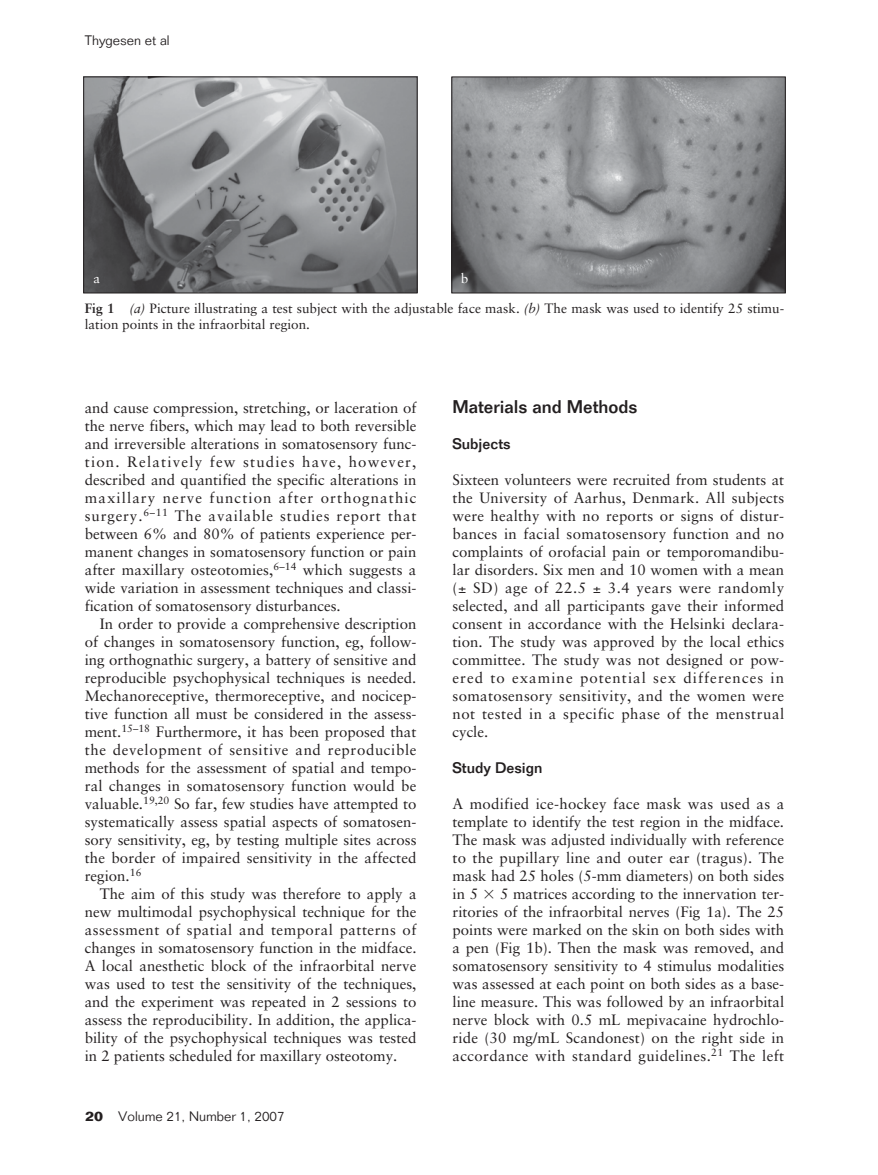
<style>
.page{position:relative;width:878px;height:1175px;background:#fff}
.page>*{position:absolute;margin:0;border:0;box-sizing:border-box;transform-origin:0 0}
.t1{font:500 18px "Folio";color:#231f20}
.t2{font:15px/18px "Sabon";letter-spacing:.01em;color:#231f20;text-align:justify}
.t3{font:500 15px "Folio";color:#231f20}
.t4{font:13.5px/16.5px "Sabon";color:#231f20}
.t5{font:300 13.5px "Folio";color:#231f20}
.t6{font:13.5px "Sabon";color:#fff}
.s1{font-weight:700}
.s2{font-style:italic}
</style>
<div class="page">
<svg style="left:83px;top:76px;width:703px;height:218px;background:#8e9092"></svg>
<p class="t5" style="left:85px;top:35px;width:86px">Thygesen et al</p>
<p class="t6" style="left:93px;top:273px;width:8px">a</p>
<p class="t6" style="left:461px;top:273px;width:9px">b</p>
<p class="t4" style="left:85px;top:301px;width:701px"><span class="s1">Fig 1</span> <span class="s2">(a)</span> Picture illustrating a test subject with the adjustable face mask. <span class="s2">(b)</span> The mask was used to identify 25 stimu&shy;lation points in the infraorbital region.</p>
<p class="t2" style="left:85px;top:400px;width:333px">and cause compression, stretching, or laceration of the nerve fibers, which may lead to both reversible and irreversible alterations in somatosensory func&shy;tion. Relatively few studies have, however, described and quantified the specific alterations in maxillary nerve function after orthognathic surgery.<sup>6–11</sup> The available studies report that between 6% and 80% of patients experience per&shy;manent changes in somatosensory function or pain after maxillary osteotomies,<sup>6–14</sup> which suggests a wide variation in assessment techniques and classi&shy;fication of somatosensory disturbances.</p>
<p class="t2" style="left:85px;top:616px;width:333px;text-indent:15px">In order to provide a comprehensive description of changes in somatosensory function, eg, follow&shy;ing orthognathic surgery, a battery of sensitive and reproducible psychophysical techniques is needed.<br>Mechanoreceptive, thermoreceptive, and nocicep&shy;tive function all must be considered in the assess&shy;ment.<sup>15–18</sup> Furthermore, it has been proposed that the development of sensitive and reproducible methods for the assessment of spatial and tempo&shy;ral changes in somatosensory function would be valuable.<sup>19,20</sup> So far, few studies have attempted to systematically assess spatial aspects of somatosen&shy;sory sensitivity, eg, by testing multiple sites across the border of impaired sensitivity in the affected region.<sup>16</sup></p>
<p class="t2" style="left:85px;top:886px;width:333px;text-indent:15px">The aim of this study was therefore to apply a new multimodal psychophysical technique for the assessment of spatial and temporal patterns of changes in somatosensory function in the midface.<br>A local anesthetic block of the infraorbital nerve was used to test the sensitivity of the techniques, and the experiment was repeated in 2 sessions to assess the reproducibility. In addition, the applica&shy;bility of the psychophysical techniques was tested in 2 patients scheduled for maxillary osteotomy.</p>
<p class="t5" style="left:85px;top:1110px;width:201px"><span class="s1">20</span> Volume 21, Number 1, 2007</p>
<p class="t1" style="left:452px;top:400px;width:187px">Materials and Methods</p>
<p class="t3" style="left:452px;top:438px;width:60px">Subjects</p>
<p class="t2" style="left:452px;top:472px;width:333px">Sixteen volunteers were recruited from students at the University of Aarhus, Denmark. All subjects were healthy with no reports or signs of distur&shy;bances in facial somatosensory function and no complaints of orofacial pain or temporomandibu&shy;lar disorders. Six men and 10 women with a mean (± SD) age of 22.5 ± 3.4 years were randomly selected, and all participants gave their informed consent in accordance with the Helsinki declara&shy;tion. The study was approved by the local ethics committee. The study was not designed or pow&shy;ered to examine potential sex differences in somatosensory sensitivity, and the women were not tested in a specific phase of the menstrual cycle.</p>
<p class="t3" style="left:452px;top:762px;width:92px">Study Design</p>
<p class="t2" style="left:452px;top:796px;width:333px">A modified ice-hockey face mask was used as a template to identify the test region in the midface.<br>The mask was adjusted individually with reference to the pupillary line and outer ear (tragus). The mask had 25 holes (5-mm diameters) on both sides in 5</p>
<p class="t2" style="left:452px;top:886px;width:333px;text-indent:47px">5 matrices according to the innervation ter&shy;ritories of the infraorbital nerves (Fig 1a). The 25 points were marked on the skin on both sides with a pen (Fig 1b). Then the mask was removed, and somatosensory sensitivity to 4 stimulus modalities was assessed at each point on both sides as a base&shy;line measure. This was followed by an infraorbital nerve block with 0.5 mL mepivacaine hydrochlo&shy;ride (30 mg/mL Scandonest) on the right side in accordance with standard guidelines.<sup>21</sup> The left</p>
</div>
